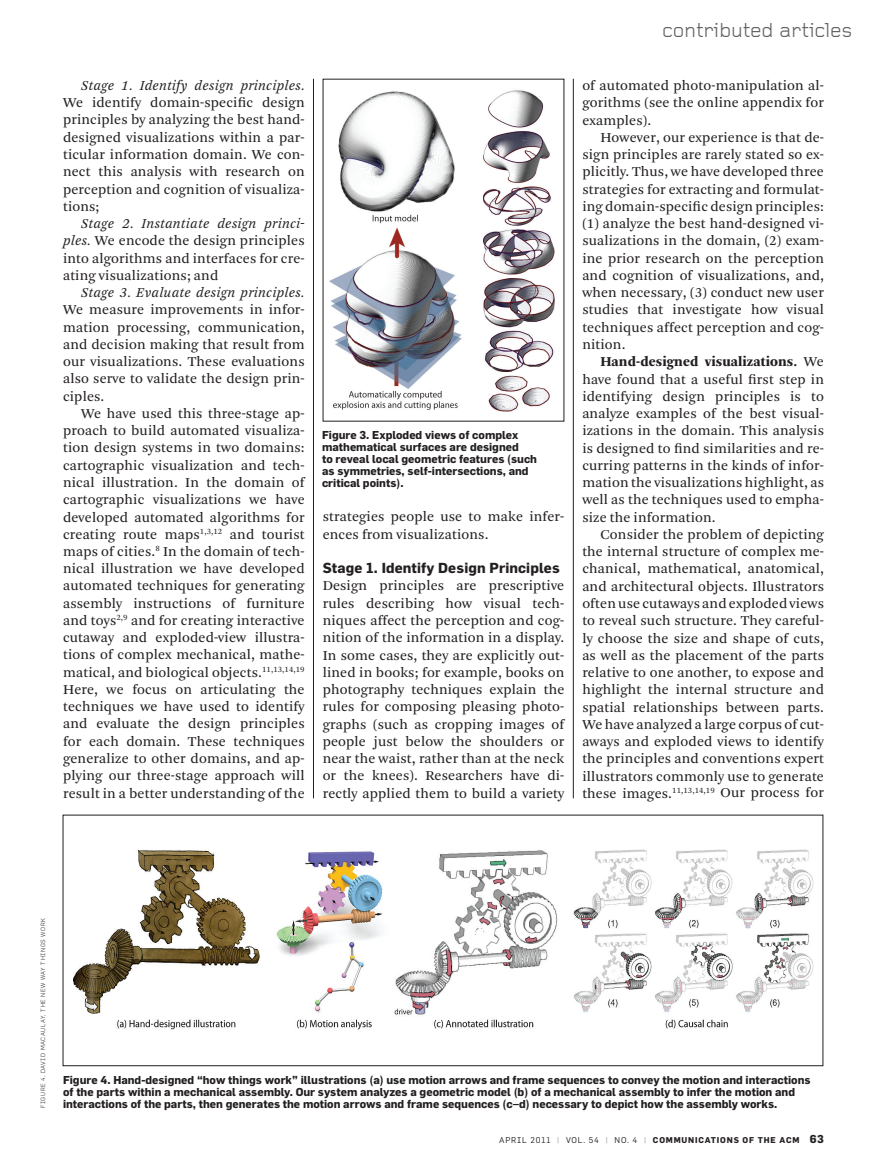
<style>
.page{position:relative;width:878px;height:1175px;background:#fff}
.page>*{position:absolute;margin:0;border:0;box-sizing:border-box;transform-origin:0 0}
.t1{font:21px "Foundry Gridnik";letter-spacing:-.015em;color:#636366}
.t2{font:14.25px/17.2px "Arnhem Blond";letter-spacing:.01em;color:#231f20;text-align:justify}
.t3{font:italic 14.25px "Arnhem Blond";letter-spacing:.01em;color:#231f20}
.t4{font:700 14.25px "Flama";letter-spacing:.01em;color:#231f20}
.t5{font:900 14.25px "Arnhem";letter-spacing:.01em;color:#231f20}
.t6{font:700 11.25px/12px "Flama";color:#231f20}
.t7{font:700 8.25px "Flama";letter-spacing:.1em;color:#231f20}
.t8{font:8.25px "Flama";color:#231f20}
.t9{font:300 6px "Flama";letter-spacing:.1em;color:#231f20}
.s1{font-style:italic}
.s2{font-family:"Arnhem Blond";font-weight:400}
.s3{font-weight:400}
.s4{font-weight:400;color:#939598}
.s5{font-size:11.25px}
</style>
<div class="page">
<hr style="left:573px;top:79px;width:1px;height:719px;background:#231f20">
<hr style="left:313px;top:79px;width:1px;height:719px;background:#231f20">
<img style="left:74px;top:849px;width:740px;height:181px">
<div style="left:63px;top:814px;width:760px;height:252px;border:1px solid #231f20"></div>
<img style="left:329px;top:90px;width:226px;height:322px">
<p class="t3" style="left:81px;top:77px;width:225px">Stage 1. Identify design principles.</p>
<p class="t2" style="left:63px;top:94px;width:243px">We identify domain-specific design principles by analyzing the best hand&shy;designed visualizations within a par&shy;ticular information domain. We con&shy;nect this analysis with research on perception and cognition of visualiza&shy;tions;</p>
<p class="t2" style="left:63px;top:215px;width:243px;text-indent:18px"><span class="s1">Stage 2. Instantiate design princi&shy;ples.</span> We encode the design principles into algorithms and interfaces for cre&shy;ating visualizations; and</p>
<p class="t3" style="left:81px;top:285px;width:225px">Stage 3. Evaluate design principles.</p>
<p class="t2" style="left:63px;top:301px;width:243px">We measure improvements in infor&shy;mation processing, communication, and decision making that result from our visualizations. These evaluations also serve to validate the design prin&shy;ciples.</p>
<p class="t2" style="left:63px;top:405px;width:243px;text-indent:18px">We have used this three-stage ap&shy;proach to build automated visualiza&shy;tion design systems in two domains: cartographic visualization and tech&shy;nical illustration. In the domain of cartographic visualizations we have developed automated algorithms for creating route maps<sup>1,3,12</sup> and tourist maps of cities.<sup>8</sup> In the domain of tech&shy;nical illustration we have developed automated techniques for generating assembly instructions of furniture and toys<sup>2,9</sup> and for creating interactive cutaway and exploded-view illustra&shy;tions of complex mechanical, mathe&shy;matical, and biological objects.<sup>11,13,14,19<br></sup>Here, we focus on articulating the techniques we have used to identify and evaluate the design principles for each domain. These techniques generalize to other domains, and ap&shy;plying our three-stage approach will result in a better understanding of the</p>
<p class="t6" style="left:322px;top:428px;width:216px">Figure 3. Exploded views of complex mathematical surfaces are designed<br>to reveal local geometric features (such as symmetries, self-intersections, and critical points).</p>
<p class="t2" style="left:323px;top:508px;width:243px">strategies people use to make infer&shy;ences from visualizations.</p>
<p class="t4" style="left:323px;top:559px;width:238px">Stage 1. Identify Design Principles</p>
<p class="t2" style="left:323px;top:577px;width:243px">Design principles are prescriptive rules describing how visual tech&shy;niques affect the perception and cog&shy;nition of the information in a display.<br>In some cases, they are explicitly out&shy;lined in books; for example, books on photography techniques explain the rules for composing pleasing photo&shy;graphs (such as cropping images of people just below the shoulders or near the waist, rather than at the neck or the knees). Researchers have di&shy;rectly applied them to build a variety</p>
<h1 class="t1" style="left:662px;top:19px;width:192px">contributed articles</h1>
<p class="t2" style="left:582px;top:77px;width:243px">of automated photo-manipulation al&shy;gorithms (see the online appendix for examples).</p>
<p class="t2" style="left:582px;top:129px;width:243px;text-indent:18px">However, our experience is that de&shy;sign principles are rarely stated so ex&shy;plicitly. Thus, we have developed three strategies for extracting and formulat&shy;ing domain-specific design principles: (1) analyze the best hand-designed vi&shy;sualizations in the domain, (2) exam&shy;ine prior research on the perception and cognition of visualizations, and, when necessary, (3) conduct new user studies that investigate how visual techniques affect perception and cog&shy;nition.</p>
<p class="t5" style="left:600px;top:354px;width:225px">Hand-designed visualizations. <span class="s2">We</span></p>
<p class="t2" style="left:582px;top:370px;width:243px">have found that a useful first step in identifying design principles is to analyze examples of the best visual&shy;izations in the domain. This analysis is designed to find similarities and re&shy;curring patterns in the kinds of infor&shy;mation the visualizations highlight, as well as the techniques used to empha&shy;size the information.</p>
<p class="t2" style="left:582px;top:526px;width:243px;text-indent:18px">Consider the problem of depicting the internal structure of complex me&shy;chanical, mathematical, anatomical, and architectural objects. Illustrators often use cutaways and exploded views to reveal such structure. They careful&shy;ly choose the size and shape of cuts, as well as the placement of the parts relative to one another, to expose and highlight the internal structure and spatial relationships between parts.<br>We have analyzed a large corpus of cut&shy;aways and exploded views to identify the principles and conventions expert illustrators commonly use to generate these images.<sup>11,13,14,19</sup> Our process for</p>
<p class="t9" style="left:39px;top:1108px;width:191px;rotate:-90deg">Figure 4. David Macaulay, The N ew Way Thi ngs Work</p>
<p class="t6" style="left:63px;top:1073px;width:749px">Figure 4. Hand-designed “how things work” illustrations (a) use motion arrows and frame sequences to convey the motion and interactions of the parts within a mechanical assembly. Our system analyzes a geometric model (b) of a mechanical assembly to infer the motion and interactions of the parts, then generates the motion arrows and frame sequences (c–d) necessary to depict how the assembly works.</p>
<p class="t8" style="left:499px;top:1134px;width:7px">APRIL</p>
<p class="t7" style="left:530px;top:1134px;width:295px"><span class="s3">2011</span> <span class="s4">|</span> <span class="s3">VOL. 54</span> <span class="s4">|</span> <span class="s3">NO. 4</span> <span class="s4">|</span> communications of the acm <span class="s5">63</span></p>
</div>
